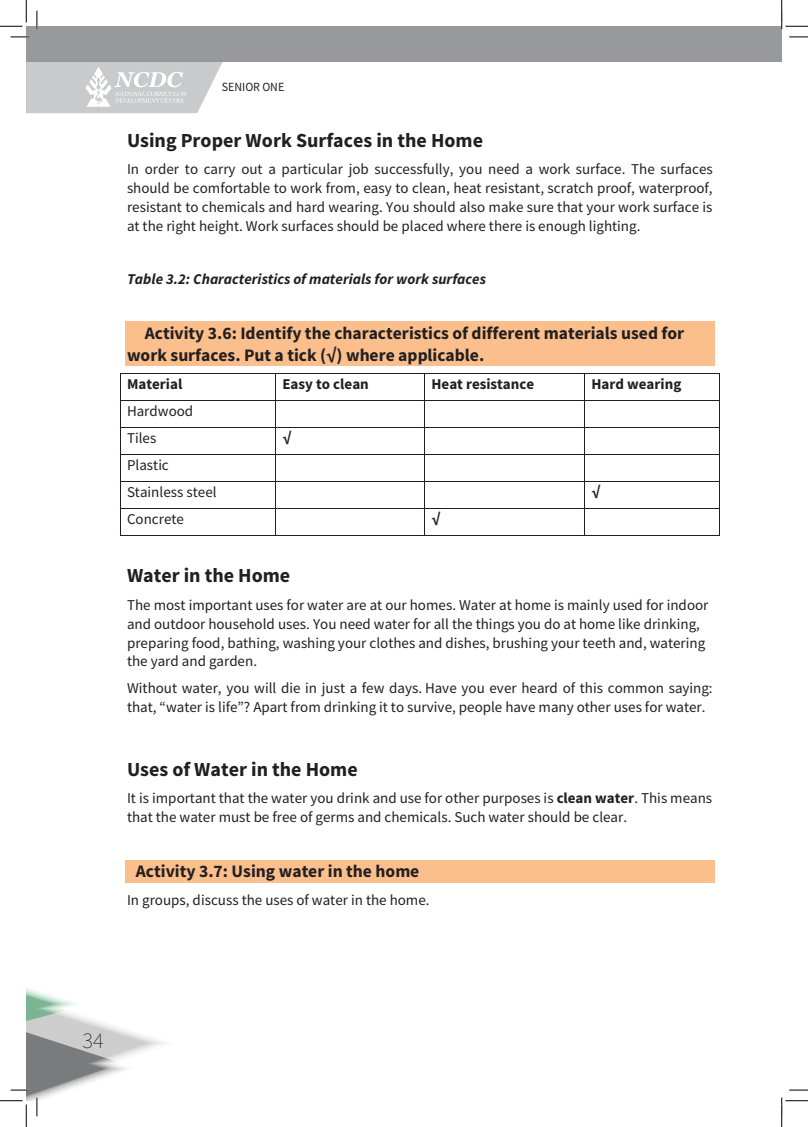
<style>
.page{position:relative;width:808px;height:1127px;background:#fff}
.page>*{position:absolute;margin:0;border:0;box-sizing:border-box;transform-origin:0 0}
.t1{font:200 22.5px "Source Sans Pro";color:#231f20}
.t2{font:700 20px "Source Sans Pro";color:#231f20}
.t3{font:700 17.5px/22px "Source Sans Pro";color:#231f20}
.t4{font:15px/18.9px "Source Sans Pro";color:#231f20}
.t5{font:italic 700 15px "Source Sans Pro";color:#231f20}
.t6{font:700 15px "Source Sans Pro";color:#231f20}
.t7{font:12.5px "Source Sans Pro";color:#231f20;scale:.95 1}
.s1{font-weight:700}
</style>
<div class="page">
<div style="left:26px;top:26px;width:755px;height:36px;background:#97999c"></div>
<svg style="left:26px;top:62px;width:197px;height:51px"></svg>
<div style="left:125px;top:321px;width:589px;height:22px;background:#fabf8d"></div>
<div style="left:125px;top:343px;width:589px;height:23px;background:#fabf8d"></div>
<hr style="left:120px;top:373px;width:155px;height:1px;background:#231f20">
<hr style="left:276px;top:373px;width:148px;height:1px;background:#231f20">
<hr style="left:425px;top:373px;width:159px;height:1px;background:#231f20">
<hr style="left:585px;top:373px;width:133px;height:1px;background:#231f20">
<hr style="left:120px;top:400px;width:155px;height:1px;background:#231f20">
<hr style="left:276px;top:400px;width:148px;height:1px;background:#231f20">
<hr style="left:425px;top:400px;width:159px;height:1px;background:#231f20">
<hr style="left:585px;top:400px;width:133px;height:1px;background:#231f20">
<hr style="left:120px;top:427px;width:155px;height:1px;background:#231f20">
<hr style="left:276px;top:427px;width:148px;height:1px;background:#231f20">
<hr style="left:425px;top:427px;width:159px;height:1px;background:#231f20">
<hr style="left:585px;top:427px;width:133px;height:1px;background:#231f20">
<hr style="left:120px;top:454px;width:155px;height:1px;background:#231f20">
<hr style="left:276px;top:454px;width:148px;height:1px;background:#231f20">
<hr style="left:425px;top:454px;width:159px;height:1px;background:#231f20">
<hr style="left:585px;top:454px;width:133px;height:1px;background:#231f20">
<hr style="left:120px;top:481px;width:155px;height:1px;background:#231f20">
<hr style="left:276px;top:481px;width:148px;height:1px;background:#231f20">
<hr style="left:425px;top:481px;width:159px;height:1px;background:#231f20">
<hr style="left:585px;top:481px;width:133px;height:1px;background:#231f20">
<hr style="left:120px;top:508px;width:155px;height:1px;background:#231f20">
<hr style="left:276px;top:508px;width:148px;height:1px;background:#231f20">
<hr style="left:425px;top:508px;width:159px;height:1px;background:#231f20">
<hr style="left:585px;top:508px;width:133px;height:1px;background:#231f20">
<svg style="left:120px;top:374px;width:1px;height:161px"></svg>
<hr style="left:120px;top:535px;width:155px;height:1px;background:#231f20">
<svg style="left:275px;top:373px;width:1px;height:163px"></svg>
<hr style="left:276px;top:535px;width:148px;height:1px;background:#231f20">
<svg style="left:424px;top:373px;width:1px;height:163px"></svg>
<hr style="left:425px;top:535px;width:159px;height:1px;background:#231f20">
<svg style="left:584px;top:373px;width:1px;height:163px"></svg>
<hr style="left:585px;top:535px;width:133px;height:1px;background:#231f20">
<div style="left:125px;top:859px;width:589px;height:23px;background:#fabf8d"></div>
<svg style="left:11px;top:36px;width:18px;height:2px"></svg>
<svg style="left:789px;top:36px;width:18px;height:2px"></svg>
<svg style="left:789px;top:1089px;width:18px;height:1px"></svg>
<svg style="left:36px;top:11px;width:2px;height:18px"></svg>
<svg style="left:0;top:0;width:27px;height:27px"></svg>
<svg style="left:0;top:988px;width:164px;height:138px"></svg>
<svg style="left:781px;top:0;width:26px;height:29px"></svg>
<svg style="left:781px;top:1097px;width:26px;height:29px"></svg>
<p class="t7" style="left:222px;top:79px;width:67px">SENIOR ONE</p>
<h2 class="t2" style="left:127px;top:127px;width:357px">Using Proper Work Surfaces in the Home</h2>
<p class="t4" style="left:127px;top:160px;width:587px;text-align:justify">In order to carry out a particular job successfully, you need a work surface. The surfaces should be comfortable to work from, easy to clean, heat resistant, scratch proof, waterproof, resistant to chemicals and hard wearing. You should also make sure that your work surface is at the right height. Work surfaces should be placed where there is enough lighting.</p>
<p class="t5" style="left:127px;top:269px;width:360px">Table 3.2: Characteristics of materials for work surfaces</p>
<p class="t3" style="left:127px;top:322px;width:558px;text-indent:18px">Activity 3.6: Identify the characteristics of different materials used for work surfaces. Put a tick (√) where applicable.</p>
<p class="t6" style="left:127px;top:373px;width:57px">Material</p>
<p class="t6" style="left:282px;top:373px;width:88px">Easy to clean</p>
<p class="t6" style="left:431px;top:373px;width:104px">Heat resistance</p>
<p class="t6" style="left:591px;top:373px;width:91px">Hard wearing</p>
<p class="t4" style="left:127px;top:397px;width:68px;line-height:27px">Hardwood<br>Tiles</p>
<p class="t6" style="left:282px;top:427px;width:10px">√</p>
<p class="t4" style="left:127px;top:451px;width:91px;line-height:26.9px">Plastic<br>Stainless steel</p>
<p class="t4" style="left:127px;top:509px;width:58px">Concrete</p>
<p class="t6" style="left:431px;top:508px;width:10px">√</p>
<p class="t6" style="left:591px;top:481px;width:10px">√</p>
<h2 class="t2" style="left:127px;top:562px;width:165px">Water in the Home</h2>
<p class="t4" style="left:127px;top:595px;width:582px">The most important uses for water are at our homes. Water at home is mainly used for indoor and outdoor household uses. You need water for all the things you do at home like drinking, preparing food, bathing, washing your clothes and dishes, brushing your teeth and, watering the yard and garden.</p>
<p class="t4" style="left:127px;top:678px;width:587px">Without water, you will die in just a few days. Have you ever heard of this common saying: that, “water is life”? Apart from drinking it to survive, people have many other uses for water.</p>
<h2 class="t2" style="left:127px;top:755px;width:232px">Uses of Water in the Home</h2>
<p class="t4" style="left:127px;top:788px;width:586px">It is important that the water you drink and use for other purposes is <span class="s1">clean water</span>. This means that the water must be free of germs and chemicals. Such water should be clear.</p>
<p class="t3" style="left:136px;top:860px;width:285px">Activity 3.7: Using water in the home</p>
<p class="t4" style="left:127px;top:889px;width:304px">In groups, discuss the uses of water in the home.</p>
<h1 class="t1" style="left:82px;top:1026px;width:23px">34</h1>
</div>
